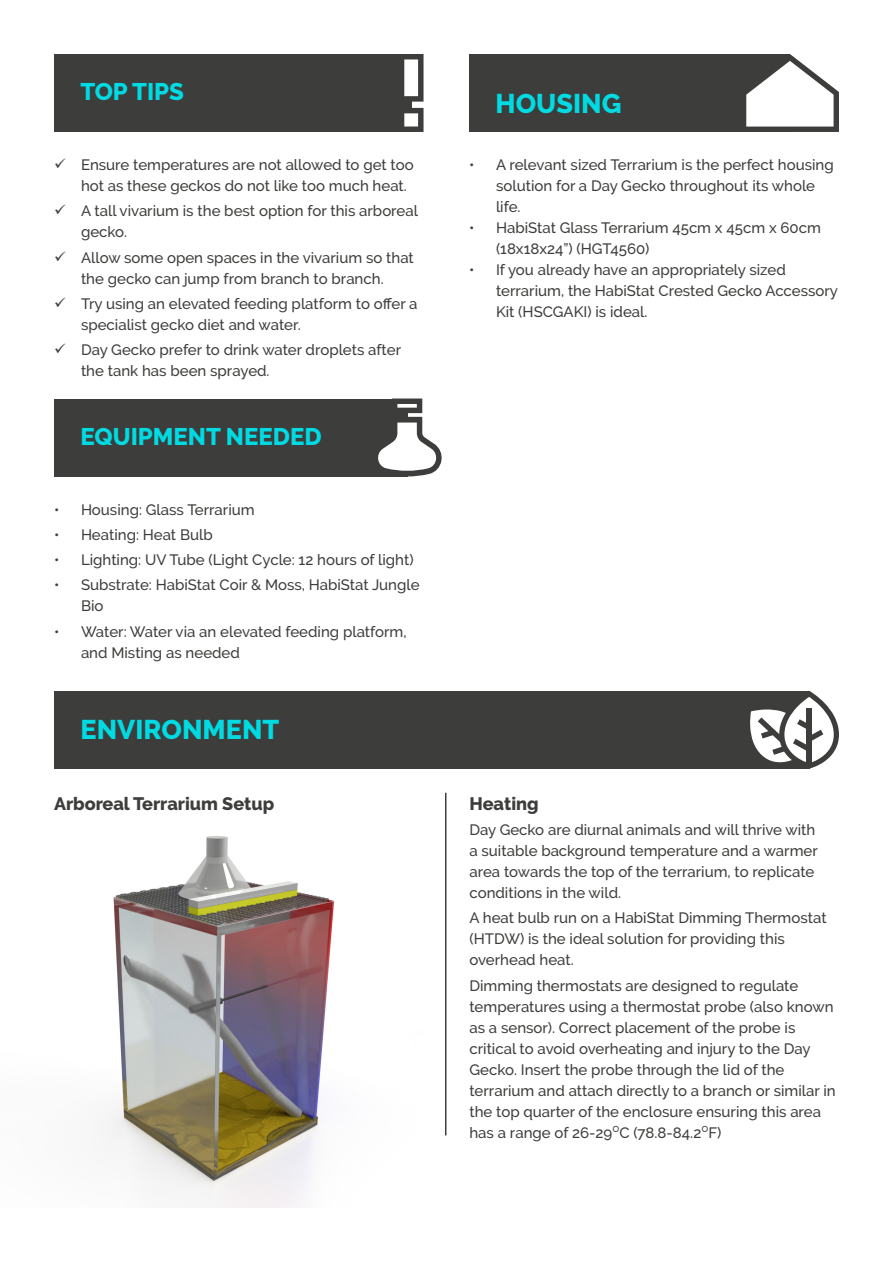
<style>
.page{position:relative;width:893px;height:1263px;background:#fff}
.page>*{position:absolute;margin:0;border:0;box-sizing:border-box;transform-origin:0 0}
.t1{font:800 27px "Raleway";color:#00dbe3}
.t2{font:800 24px "Raleway";color:#00dbe3}
.t3{font:800 18px "Raleway";color:#3d3d3b}
.t4{font:500 15px/21px "Raleway";color:#3d3d3b}
</style>
<div class="page">
<img style="left:104px;top:836px;width:231px;height:372px">
<div style="left:54px;top:54px;width:357px;height:78px;background:#3d3d3b"></div>
<div style="left:54px;top:398px;width:353px;height:78px;background:#3d3d3b"></div>
<div style="left:469px;top:54px;width:321px;height:78px;background:#3d3d3b"></div>
<div style="left:54px;top:691px;width:755px;height:78px;background:#3d3d3b"></div>
<svg style="left:404px;top:54px;width:19px;height:78px"></svg>
<svg style="left:372px;top:398px;width:70px;height:78px"></svg>
<svg style="left:746px;top:54px;width:93px;height:78px"></svg>
<hr style="left:445px;top:793px;width:1px;height:342px;background:#3d3d3b">
<svg style="left:750px;top:691px;width:89px;height:78px"></svg>
<p class="t2" style="left:81px;top:78px;width:105px">TOP TIPS</p>
<p class="t4" style="left:81px;top:154px;width:334px">Ensure temperatures are not allowed to get too hot as these geckos do not like too much heat.</p>
<p class="t4" style="left:81px;top:201px;width:339px">A tall vivarium is the best option for this arboreal gecko.</p>
<p class="t4" style="left:81px;top:247px;width:334px">Allow some open spaces in the vivarium so that the gecko can jump from branch to branch.</p>
<p class="t4" style="left:81px;top:293px;width:338px">Try using an elevated feeding platform to offer a specialist gecko diet and water.</p>
<p class="t4" style="left:81px;top:339px;width:322px">Day Gecko prefer to drink water droplets after the tank has been sprayed.</p>
<p class="t2" style="left:81px;top:422px;width:243px">EQUIPMENT NEEDED</p>
<p class="t4" style="left:54px;top:499px;width:202px">• Housing: Glass Terrarium</p>
<p class="t4" style="left:54px;top:524px;width:160px">• Heating: Heat Bulb</p>
<p class="t4" style="left:54px;top:549px;width:361px">• Lighting: UV Tube (Light Cycle: 12 hours of light)</p>
<p class="t4" style="left:81px;top:575px;width:340px;text-indent:-27px">• Substrate: HabiStat Coir &amp; Moss, HabiStat Jungle<br>Bio</p>
<p class="t4" style="left:81px;top:621px;width:327px;text-indent:-27px">• Water: Water via an elevated feeding platform, and Misting as needed</p>
<p class="t1" style="left:81px;top:714px;width:200px">ENVIRONMENT</p>
<p class="t1" style="left:496px;top:88px;width:127px">HOUSING</p>
<p class="t4" style="left:496px;top:154px;width:339px;text-indent:-27px">• A relevant sized Terrarium is the perfect housing solution for a Day Gecko throughout its whole life.</p>
<p class="t4" style="left:496px;top:217px;width:326px;text-indent:-27px">• HabiStat Glass Terrarium 45cm x 45cm x 60cm (18x18x24”) (HGT4560)</p>
<p class="t4" style="left:496px;top:259px;width:344px;text-indent:-27px">• If you already have an appropriately sized terrarium, the HabiStat Crested Gecko Accessory<br>Kit (HSCGAKI) is ideal.</p>
<p class="t3" style="left:54px;top:793px;width:222px">Arboreal Terrarium Setup</p>
<p class="t3" style="left:469px;top:793px;width:71px">Heating</p>
<p class="t4" style="left:469px;top:819px;width:350px">Day Gecko are diurnal animals and will thrive with a suitable background temperature and a warmer area towards the top of the terrarium, to replicate conditions in the wild.</p>
<p class="t4" style="left:469px;top:907px;width:359px">A heat bulb run on a HabiStat Dimming Thermostat (HTDW) is the ideal solution for providing this overhead heat.</p>
<p class="t4" style="left:469px;top:975px;width:368px">Dimming thermostats are designed to regulate temperatures using a thermostat probe (also known as a sensor). Correct placement of the probe is critical to avoid overheating and injury to the Day Gecko. Insert the probe through the lid of the terrarium and attach directly to a branch or similar in the top quarter of the enclosure ensuring this area has a range of 26-29⁰C (78.8-84.2⁰F)</p>
</div>
